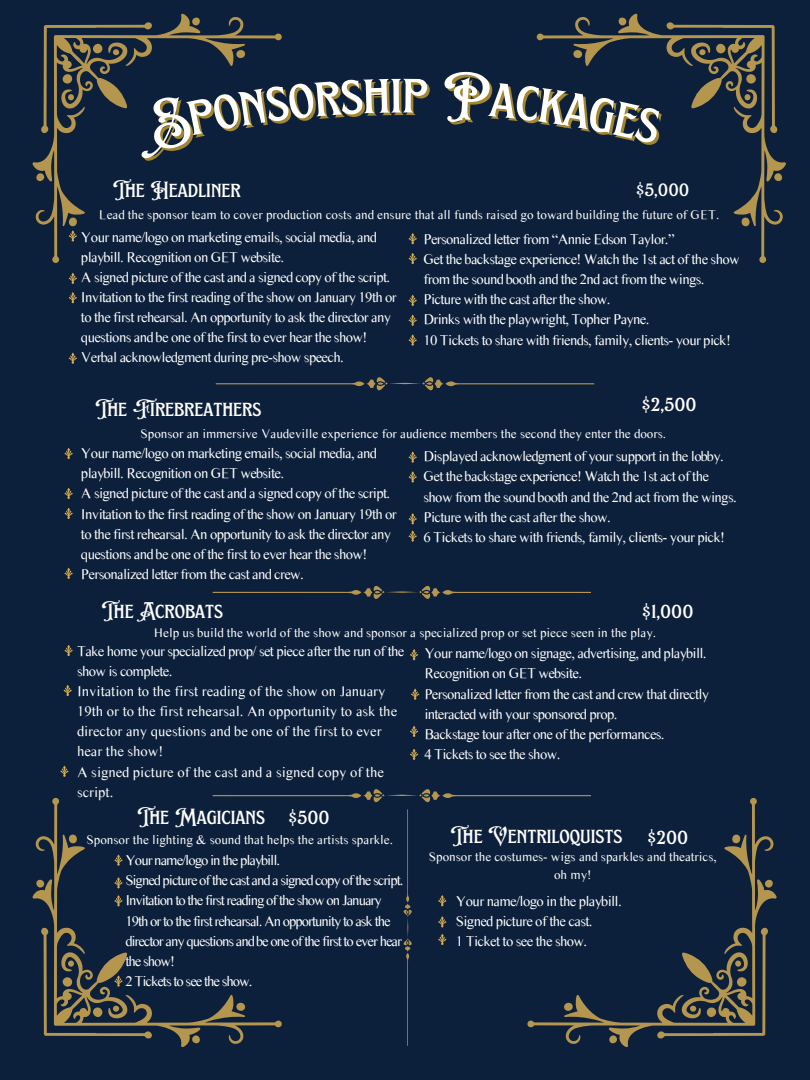
<style>
.page{position:relative;width:810px;height:1080px;background:#0d203b}
.page>*{position:absolute;margin:0;border:0;box-sizing:border-box;transform-origin:0 0}
.t1{font:58.94px "EFCO Brookshire";color:#fff}
.t2{font:23.12px "EFCO Brookshire";color:#fff}
.t3{font:21.88px "EFCO Brookshire";color:#fff}
.t4{font:14.69px/20.1px "Times Sans Serif";letter-spacing:-.045em;color:#fff}
.t5{font:14.69px/20.1px "Times Sans Serif";letter-spacing:-.065em;color:#fff}
.t6{font:14.69px/20.1px "Times Sans Serif";color:#fff}
.t7{font:13.12px/18.2px "Times Sans Serif";color:#fff;text-align:center}
</style>
<div class="page">
<svg style="left:537px;top:14px;width:249px;height:249px"></svg>
<svg style="left:33px;top:14px;width:249px;height:249px"></svg>
<svg style="left:33px;top:798px;width:249px;height:249px"></svg>
<svg style="left:527px;top:798px;width:250px;height:249px"></svg>
<svg style="left:216px;top:377px;width:378px;height:13px"></svg>
<svg style="left:213px;top:586px;width:378px;height:13px"></svg>
<svg style="left:213px;top:789px;width:378px;height:13px"></svg>
<svg style="left:404px;top:809px;width:8px;height:237px"></svg>
<svg style="left:69px;top:230px;width:8px;height:12px"></svg>
<svg style="left:69px;top:273px;width:8px;height:11px"></svg>
<svg style="left:69px;top:292px;width:8px;height:11px"></svg>
<svg style="left:69px;top:353px;width:8px;height:11px"></svg>
<svg style="left:409px;top:233px;width:8px;height:11px"></svg>
<svg style="left:409px;top:253px;width:8px;height:11px"></svg>
<svg style="left:409px;top:295px;width:8px;height:11px"></svg>
<svg style="left:409px;top:334px;width:8px;height:12px"></svg>
<svg style="left:409px;top:315px;width:8px;height:11px"></svg>
<svg style="left:409px;top:451px;width:8px;height:12px"></svg>
<svg style="left:409px;top:471px;width:8px;height:11px"></svg>
<svg style="left:409px;top:513px;width:8px;height:11px"></svg>
<svg style="left:409px;top:530px;width:8px;height:12px"></svg>
<svg style="left:64px;top:448px;width:9px;height:11px"></svg>
<svg style="left:64px;top:488px;width:9px;height:11px"></svg>
<svg style="left:64px;top:508px;width:9px;height:11px"></svg>
<svg style="left:64px;top:568px;width:9px;height:11px"></svg>
<svg style="left:64px;top:645px;width:9px;height:11px"></svg>
<svg style="left:63px;top:685px;width:9px;height:11px"></svg>
<svg style="left:410px;top:749px;width:8px;height:11px"></svg>
<svg style="left:410px;top:649px;width:8px;height:11px"></svg>
<svg style="left:411px;top:689px;width:8px;height:11px"></svg>
<svg style="left:410px;top:726px;width:8px;height:11px"></svg>
<svg style="left:60px;top:766px;width:9px;height:11px"></svg>
<svg style="left:114px;top:854px;width:9px;height:12px"></svg>
<svg style="left:114px;top:877px;width:9px;height:11px"></svg>
<svg style="left:114px;top:895px;width:9px;height:11px"></svg>
<svg style="left:114px;top:975px;width:9px;height:12px"></svg>
<svg style="left:438px;top:895px;width:9px;height:11px"></svg>
<svg style="left:438px;top:916px;width:9px;height:11px"></svg>
<svg style="left:438px;top:934px;width:9px;height:11px"></svg>
<svg style="left:130px;top:78px;width:152px;height:81px"></svg>
<svg style="left:537px;top:70px;width:125px;height:74px"></svg>
<p class="t2" style="left:113px;top:176px;width:129px">The Headliner</p>
<p class="t1" style="left:390px;top:58px;width:14px">i</p>
<p class="t3" style="left:636px;top:176px;width:55px">$5,000</p>
<p class="t7" style="left:99px;top:205px;width:622px">Lead the sponsor team to cover production costs and ensure that all funds raised go toward building the future of GET.</p>
<p class="t4" style="left:81px;top:226px;width:297px">Your name/logo on marketing emails, social media, and playbill. Recognition on GET website.</p>
<p class="t4" style="left:81px;top:267px;width:311px">A signed picture ofthe cast and a signed copy ofthe script.</p>
<p class="t4" style="left:81px;top:287px;width:317px">Invitation to the first reading ofthe show on January 19th or to the first rehearsal. An opportunity to ask the director any questions and be one ofthe first to ever hear the show!</p>
<p class="t4" style="left:81px;top:347px;width:264px">Verbal acknowledgment during pre-show speech.</p>
<p class="t4" style="left:424px;top:229px;width:253px">Personalized letter from “Annie Edson Taylor.”</p>
<p class="t4" style="left:424px;top:249px;width:318px">Get the backstage experience! Watch the 1st act ofthe show from the sound booth and the 2nd act from the wings.</p>
<p class="t4" style="left:424px;top:289px;width:188px">Picture with the cast after the show.</p>
<p class="t4" style="left:424px;top:309px;width:228px">Drinks with the playwright, Topher Payne.</p>
<p class="t4" style="left:424px;top:330px;width:309px">10 Tickets to share with friends, family, clients- your pick!</p>
<p class="t2" style="left:642px;top:390px;width:57px">$2,500</p>
<p class="t4" style="left:424px;top:446px;width:302px">Displayed acknowledgment of your support in the lobby.</p>
<p class="t4" style="left:424px;top:466px;width:315px">Get the backstage experience! Watch the 1st act ofthe show from the sound booth and the 2nd act from the wings.</p>
<p class="t4" style="left:424px;top:507px;width:189px">Picture with the cast after the show.</p>
<p class="t4" style="left:424px;top:527px;width:303px">6 Tickets to share with friends, family, clients- your pick!</p>
<p class="t2" style="left:95px;top:394px;width:167px">The Firebreathers</p>
<p class="t7" style="left:141px;top:424px;width:527px">Sponsor an immersive Vaudeville experience for audience members the second they enter the doors.</p>
<p class="t4" style="left:81px;top:443px;width:297px">Your name/logo on marketing emails, social media, and playbill. Recognition on GET website.</p>
<p class="t4" style="left:81px;top:483px;width:311px">A signed picture ofthe cast and a signed copy ofthe script.</p>
<p class="t4" style="left:81px;top:503px;width:317px">Invitation to the first reading ofthe show on January 19th or to the first rehearsal. An opportunity to ask the director any questions and be one ofthe first to ever hear the show!</p>
<p class="t4" style="left:81px;top:564px;width:224px">Personalized letter from the cast and crew.</p>
<p class="t2" style="left:102px;top:596px;width:123px">The Acrobats</p>
<p class="t2" style="left:642px;top:596px;width:53px">$1,000</p>
<p class="t7" style="left:154px;top:624px;width:504px">Help us build the world of the show and sponsor a specialized prop or set piece seen in the play.</p>
<p class="t4" style="left:424px;top:643px;width:284px">Your name/logo on signage, advertising, and playbill.<br>Recognition on GET website.</p>
<p class="t4" style="left:424px;top:684px;width:287px">Personalized letter from the cast and crew that directly interacted with your sponsored prop.</p>
<p class="t4" style="left:424px;top:724px;width:242px">Backstage tour after one ofthe performances.</p>
<p class="t4" style="left:424px;top:744px;width:138px">4 Tickets to see the show.</p>
<p class="t4" style="left:77px;top:641px;width:329px">Take home your specialized prop/ set piece after the run ofthe show is complete.</p>
<p class="t6" style="left:77px;top:681px;width:322px">Invitation to the first reading of the show on January 19th or to the first rehearsal. An opportunity to ask the director any questions and be one of the first to ever hear the show!</p>
<p class="t6" style="left:77px;top:761px;width:308px">A signed picture of the cast and a signed copy of the script.</p>
<p class="t2" style="left:137px;top:802px;width:129px">The Magicians</p>
<p class="t2" style="left:288px;top:802px;width:43px">$500</p>
<p class="t7" style="left:87px;top:830px;width:308px">Sponsor the lighting &amp; sound that helps the artists sparkle.</p>
<p class="t5" style="left:125px;top:850px;width:156px">Your name/logo in the playbill.</p>
<p class="t5" style="left:125px;top:870px;width:280px">Signed picture ofthe cast and a signed copy ofthe script.</p>
<p class="t5" style="left:125px;top:890px;width:278px">Invitation to the first reading ofthe show on January 19th or to the first rehearsal. An opportunity to ask the director any questions and be one ofthe first to ever hear the show!</p>
<p class="t5" style="left:125px;top:971px;width:129px">2 Tickets to see the show.</p>
<p class="t2" style="left:451px;top:822px;width:173px">The Ventriloquists</p>
<p class="t2" style="left:647px;top:823px;width:43px">$200</p>
<p class="t7" style="left:429px;top:847px;width:289px">Sponsor the costumes- wigs and sparkles and theatrics, oh my!</p>
<p class="t4" style="left:456px;top:891px;width:167px">Your name/logo in the playbill.</p>
<p class="t4" style="left:456px;top:911px;width:138px">Signed picture ofthe cast.</p>
<p class="t4" style="left:456px;top:931px;width:133px">1 Ticket to see the show.</p>
</div>
